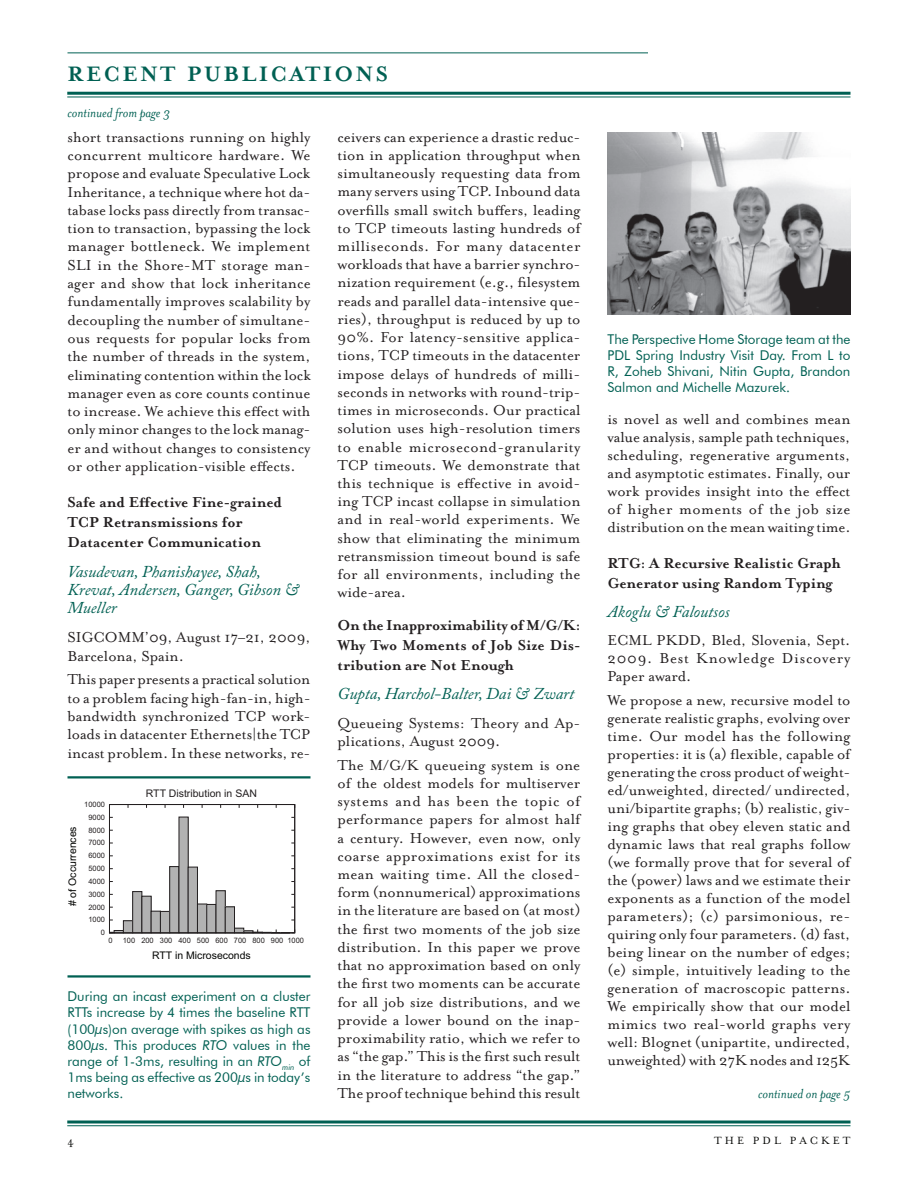
<style>
.page{position:relative;width:918px;height:1188px;background:#fff}
.page>*{position:absolute;margin:0;border:0;box-sizing:border-box;transform-origin:0 0}
.t1{font:700 24px "Mrs Eaves";letter-spacing:.095em;color:#006053}
.t2{font:16.5px/18.3px "Mrs Eaves Roman";color:#231f20;text-align:justify}
.t3{font:700 16.5px/20.1px "Mrs Eaves";color:#231f20}
.t4{font:italic 16.5px/18.3px "Adobe Caslon Pro";color:#006053}
.t5{font:italic 15px "Mrs Eaves";color:#006053}
.t6{font:13.5px/16.2px "Futura BT";color:#006053;text-align:justify}
.t7{font:12px "Mrs Eaves Roman";color:#040503}
.t8{font:12px "Mrs Eaves Roman";color:#040503}
.t9{font:10.5px "Arial";color:#040503}
.t10{font:10.5px "Arial";color:#231f20}
.t11{font:7.5px "Arial";color:#231f20}
.s1{font-style:italic}
</style>
<div class="page">
<svg style="left:67px;top:1120px;width:784px;height:4px;background:#3f877d"></svg>
<hr style="left:67px;top:1125px;width:784px;height:1px;background:#006053">
<hr style="left:67px;top:92px;width:784px;height:3px;background:#006053">
<hr style="left:67px;top:97px;width:784px;height:1px;background:#006053">
<hr style="left:68px;top:53px;width:580px;height:1px;background:#006053">
<img style="left:608px;top:133px;width:242px;height:182px">
<div style="left:123px;top:921px;width:10px;height:12px;background:#b2b2b2"></div>
<div style="left:123px;top:921px;width:10px;height:12px;border:1px solid #231f20"></div>
<div style="left:133px;top:892px;width:9px;height:41px;background:#b2b2b2"></div>
<div style="left:132px;top:891px;width:10px;height:42px;border:1px solid #231f20"></div>
<div style="left:142px;top:896px;width:9px;height:37px;background:#b2b2b2"></div>
<div style="left:151px;top:911px;width:9px;height:22px;background:#b2b2b2"></div>
<div style="left:151px;top:911px;width:10px;height:22px;border:1px solid #231f20"></div>
<div style="left:160px;top:911px;width:10px;height:22px;background:#b2b2b2"></div>
<div style="left:160px;top:911px;width:10px;height:22px;border:1px solid #231f20"></div>
<div style="left:170px;top:867px;width:9px;height:66px;background:#b2b2b2"></div>
<div style="left:170px;top:866px;width:9px;height:67px;border:1px solid #231f20"></div>
<div style="left:179px;top:817px;width:9px;height:116px;background:#b2b2b2"></div>
<div style="left:188px;top:867px;width:10px;height:66px;background:#b2b2b2"></div>
<div style="left:188px;top:867px;width:10px;height:66px;border:1px solid #231f20"></div>
<div style="left:197px;top:904px;width:10px;height:29px;background:#b2b2b2"></div>
<div style="left:197px;top:904px;width:10px;height:29px;border:1px solid #231f20"></div>
<div style="left:207px;top:904px;width:9px;height:29px;background:#b2b2b2"></div>
<div style="left:207px;top:904px;width:9px;height:29px;border:1px solid #231f20"></div>
<div style="left:216px;top:891px;width:9px;height:42px;background:#b2b2b2"></div>
<div style="left:225px;top:907px;width:10px;height:26px;background:#b2b2b2"></div>
<div style="left:225px;top:907px;width:10px;height:26px;border:1px solid #231f20"></div>
<div style="left:235px;top:928px;width:9px;height:5px;background:#b2b2b2"></div>
<div style="left:234px;top:928px;width:10px;height:5px;border:1px solid #231f20"></div>
<svg style="left:239px;top:929px;width:56px;height:5px"></svg>
<div style="left:109px;top:804px;width:186px;height:129px;border:1px solid #231f20"></div>
<hr style="left:68px;top:776px;width:242px;height:2px;background:#006053">
<hr style="left:68px;top:975px;width:242px;height:3px;background:#006053">
<h1 class="t1" style="left:68px;top:60px;width:322px">recent publications</h1>
<p class="t5" style="left:68px;top:105px;width:104px">continued from page 3</p>
<p class="t2" style="left:338px;top:128px;width:245px">ceivers can experience a drastic reduc&shy;tion in application throughput when simultaneously requesting data from many servers using TCP. Inbound data overfills small switch buffers, leading to TCP timeouts lasting hundreds of milliseconds. For many datacenter workloads that have a barrier synchro&shy;nization requirement (e.g., filesystem reads and parallel data-intensive que&shy;ries), throughput is reduced by up to 90%. For latency-sensitive applica&shy;tions, TCP timeouts in the datacenter impose delays of hundreds of milli&shy;seconds in networks with round-trip&shy;times in microseconds. Our practical solution uses high-resolution timers to enable microsecond-granularity TCP timeouts. We demonstrate that this technique is effective in avoid&shy;ing TCP incast collapse in simulation and in real-world experiments. We show that eliminating the minimum retransmission timeout bound is safe for all environments, including the wide-area.</p>
<p class="t3" style="left:337px;top:615px;width:245px;text-align:justify">On the Inapproximability of M/G/K:<br>Why Two Moments of Job Size Dis&shy;tribution are Not Enough</p>
<p class="t4" style="left:337px;top:684px;width:238px">Gupta, Harchol-Balter, Dai &amp; Zwart</p>
<p class="t2" style="left:337px;top:714px;width:244px">Queueing Systems: Theory and Ap&shy;plications, August 2009.</p>
<p class="t2" style="left:337px;top:756px;width:245px">The M/G/K queueing system is one of the oldest models for multiserver systems and has been the topic of performance papers for almost half a century. However, even now, only coarse approximations exist for its mean waiting time. All the closed&shy;form (nonnumerical) approximations in the literature are based on (at most) the first two moments of the job size distribution. In this paper we prove that no approximation based on only the first two moments can be accurate for all job size distributions, and we provide a lower bound on the inap&shy;proximability ratio, which we refer to as “the gap.” This is the first such result in the literature to address “the gap.” The proof technique behind this result</p>
<p class="t2" style="left:68px;top:128px;width:245px">short transactions running on highly concurrent multicore hardware. We propose and evaluate Speculative Lock Inheritance, a technique where hot da&shy;tabase locks pass directly from transac&shy;tion to transaction, bypassing the lock manager bottleneck. We implement SLI in the Shore-MT storage man&shy;ager and show that lock inheritance fundamentally improves scalability by decoupling the number of simultane&shy;ous requests for popular locks from the number of threads in the system, eliminating contention within the lock manager even as core counts continue to increase. We achieve this effect with only minor changes to the lock manag&shy;er and without changes to consistency or other application-visible effects.</p>
<p class="t3" style="left:68px;top:493px;width:216px">Safe and Effective Fine-grained<br>TCP</p>
<p class="t3" style="left:68px;top:513px;width:195px;text-indent:35px">Retransmissions for<br>Datacenter Communication</p>
<p class="t4" style="left:68px;top:562px;width:233px">Vasudevan, Phanishayee, Shah,<br>Krevat, Andersen, Ganger, Gibson &amp;<br>Mueller</p>
<p class="t2" style="left:68px;top:628px;width:245px">SIGCOMM’09, August 17–21, 2009,<br>Barcelona, Spain.</p>
<p class="t2" style="left:68px;top:670px;width:245px">This paper presents a practical solution to a problem facing high-fan-in, high&shy;bandwidth synchronized TCP work&shy;loads in datacenter Ethernets|the TCP incast problem. In these networks, re-</p>
<p class="t10" style="left:146px;top:786px;width:113px">RTT Distribution in SAN</p>
<p class="t11" style="left:84px;top:799px;width:22px">10000</p>
<p class="t11" style="left:88px;top:812px;width:18px">9000</p>
<p class="t9" style="left:66px;top:906px;width:81px;rotate:-90deg"># of Occurrences</p>
<p class="t11" style="left:88px;top:825px;width:18px">8000</p>
<p class="t11" style="left:88px;top:838px;width:18px">7000</p>
<p class="t11" style="left:88px;top:851px;width:18px">6000</p>
<p class="t11" style="left:88px;top:864px;width:18px">5000</p>
<p class="t11" style="left:88px;top:876px;width:18px">4000</p>
<p class="t11" style="left:88px;top:889px;width:18px">3000</p>
<p class="t11" style="left:88px;top:902px;width:18px">2000</p>
<p class="t11" style="left:88px;top:915px;width:18px">1000</p>
<p class="t11" style="left:101px;top:928px;width:6px">0</p>
<p class="t11" style="left:108px;top:935px;width:6px">0</p>
<p class="t11" style="left:123px;top:935px;width:183px">100 200 300 400 500 600 700 800 900 1000</p>
<p class="t9" style="left:152px;top:948px;width:100px">RTT in Microseconds</p>
<p class="t6" style="left:68px;top:988px;width:245px">During an incast experiment on a cluster RTTs increase by 4 times the baseline RTT (100µs)on average with spikes as high as 800µs. This produces <span class="s1">RTO</span> values in the range of 1-3ms, resulting in an <span class="s1">RTO</span><sub>min</sub> of 1ms being as effective as 200µs in today’s networks.</p>
<p class="t6" style="left:608px;top:331px;width:245px">The Perspective Home Storage team at the PDL Spring Industry Visit Day. From L to R, Zoheb Shivani, Nitin Gupta, Brandon Salmon and Michelle Mazurek.</p>
<p class="t2" style="left:608px;top:410px;width:245px">is novel as well and combines mean value analysis, sample path techniques, scheduling, regenerative arguments, and asymptotic estimates. Finally, our work provides insight into the effect of higher moments of the job size distribution on the mean waiting time.</p>
<p class="t3" style="left:608px;top:553px;width:235px">RTG: A Recursive Realistic Graph<br>Generator using Random Typing</p>
<p class="t4" style="left:608px;top:602px;width:124px">Akoglu &amp; Faloutsos</p>
<p class="t2" style="left:608px;top:632px;width:244px">ECML PKDD, Bled, Slovenia, Sept.<br>2009. Best Knowledge Discovery Paper award.</p>
<p class="t2" style="left:608px;top:691px;width:245px">We propose a new, recursive model to generate realistic graphs, evolving over time. Our model has the following properties: it is (a) flexible, capable of generating the cross product of weight&shy;ed/unweighted, directed/ undirected, uni/bipartite graphs; (b) realistic, giv&shy;ing graphs that obey eleven static and dynamic laws that real graphs follow (we formally prove that for several of the (power) laws and we estimate their exponents as a function of the model parameters); (c) parsimonious, re&shy;quiring only four parameters. (d) fast, being linear on the number of edges; (e) simple, intuitively leading to the generation of macroscopic patterns.<br>We empirically show that our model mimics two real-world graphs very well: Blognet (unipartite, undirected, unweighted) with 27K nodes and 125K</p>
<p class="t5" style="left:758px;top:1085px;width:94px">continued on page 5</p>
<p class="t8" style="left:68px;top:1135px;width:8px">4</p>
<p class="t7" style="left:714px;top:1134px;width:11px">the</p>
<p class="t7" style="left:753px;top:1134px;width:11px">pdl</p>
<p class="t7" style="left:790px;top:1134px;width:12px">packet</p>
</div>
